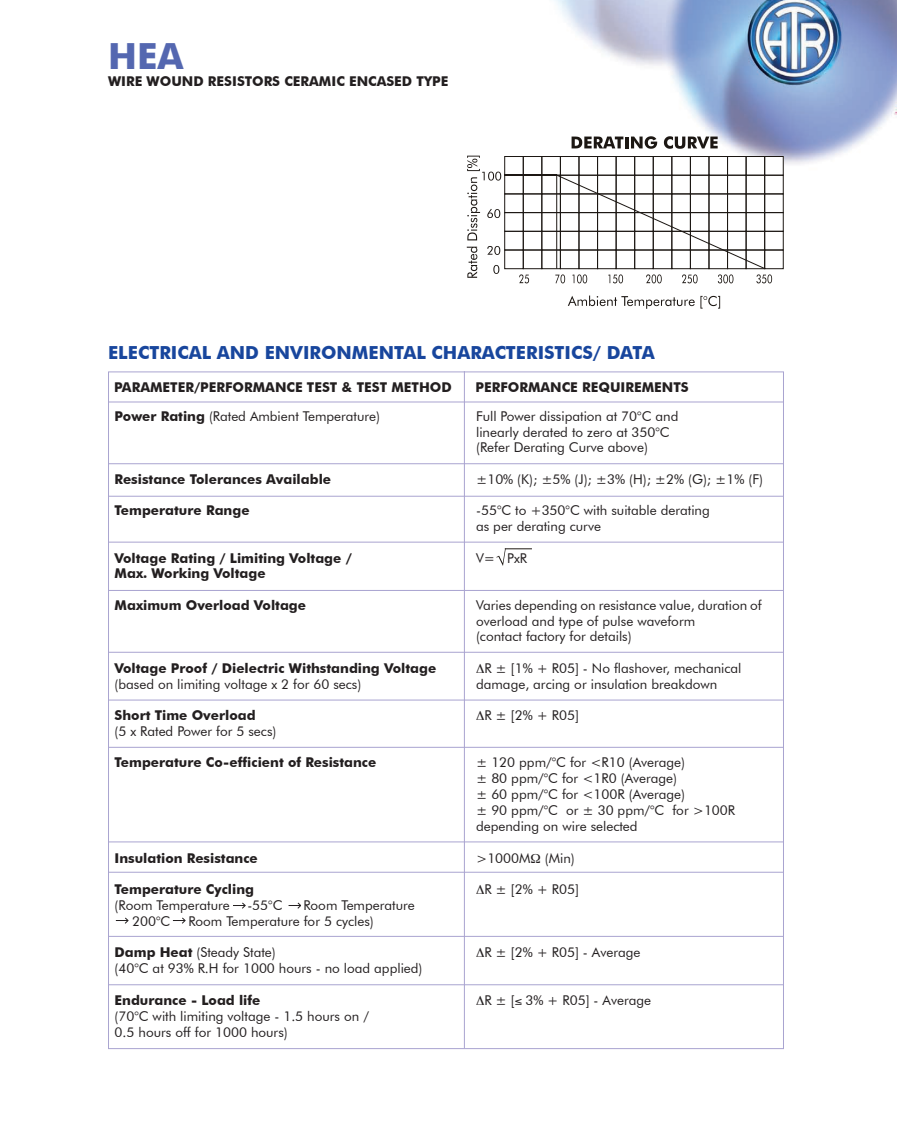
<style>
.page{position:relative;width:897px;height:1124px;background:#fff}
.page>*{position:absolute;margin:0;border:0;box-sizing:border-box;transform-origin:0 0}
.t1{font:700 36px "Futura BT";color:#5467b0}
.t2{font:700 18px "Futura BT";color:#18469d}
.t3{font:13.5px/15.8px "Futura BT";color:#231f20}
.t4{font:700 13.5px "Futura BT";color:#231f20}
.s1{font-weight:700}
</style>
<div class="page">
<img style="left:467px;top:0;width:429px;height:204px">
<hr style="left:464px;top:371px;width:1px;height:677px;background:#a9a4d0">
<hr style="left:108px;top:463px;width:675px;height:1px;background:#a9a4d0">
<hr style="left:108px;top:496px;width:675px;height:1px;background:#a9a4d0">
<hr style="left:108px;top:542px;width:675px;height:1px;background:#a9a4d0">
<hr style="left:108px;top:590px;width:675px;height:1px;background:#a9a4d0">
<svg style="left:496px;top:548px;width:35px;height:18px"></svg>
<hr style="left:108px;top:402px;width:675px;height:1px;background:#a9a4d0">
<hr style="left:108px;top:652px;width:675px;height:1px;background:#a9a4d0">
<hr style="left:108px;top:699px;width:675px;height:1px;background:#a9a4d0">
<hr style="left:108px;top:747px;width:675px;height:1px;background:#a9a4d0">
<hr style="left:108px;top:841px;width:675px;height:1px;background:#a9a4d0">
<hr style="left:108px;top:872px;width:675px;height:1px;background:#a9a4d0">
<hr style="left:108px;top:936px;width:675px;height:1px;background:#a9a4d0">
<hr style="left:108px;top:984px;width:675px;height:1px;background:#a9a4d0">
<svg style="left:519px;top:274px;width:10px;height:9px"></svg>
<svg style="left:487px;top:246px;width:13px;height:9px"></svg>
<svg style="left:466px;top:247px;width:11px;height:31px"></svg>
<svg style="left:467px;top:156px;width:34px;height:84px"></svg>
<svg style="left:567px;top:295px;width:127px;height:14px"></svg>
<svg style="left:700px;top:296px;width:19px;height:13px"></svg>
<svg style="left:571px;top:137px;width:52px;height:11px"></svg>
<svg style="left:624px;top:137px;width:4px;height:11px"></svg>
<svg style="left:630px;top:136px;width:26px;height:13px"></svg>
<svg style="left:663px;top:136px;width:54px;height:13px"></svg>
<svg style="left:493px;top:265px;width:6px;height:9px"></svg>
<div style="left:504px;top:156px;width:279px;height:113px;background:#fff"></div>
<div style="left:504px;top:156px;width:19px;height:20px;border:1px solid #1c1713"></div>
<div style="left:504px;top:175px;width:19px;height:19px;border:1px solid #1c1713"></div>
<div style="left:504px;top:193px;width:19px;height:20px;border:1px solid #1c1713"></div>
<div style="left:504px;top:212px;width:19px;height:20px;border:1px solid #1c1713"></div>
<div style="left:504px;top:231px;width:19px;height:19px;border:1px solid #1c1713"></div>
<div style="left:504px;top:250px;width:19px;height:19px;border:1px solid #1c1713"></div>
<div style="left:522px;top:156px;width:20px;height:20px;border:1px solid #1c1713"></div>
<div style="left:522px;top:175px;width:20px;height:19px;border:1px solid #1c1713"></div>
<div style="left:522px;top:193px;width:20px;height:20px;border:1px solid #1c1713"></div>
<div style="left:522px;top:212px;width:20px;height:20px;border:1px solid #1c1713"></div>
<div style="left:522px;top:231px;width:20px;height:19px;border:1px solid #1c1713"></div>
<div style="left:522px;top:250px;width:20px;height:19px;border:1px solid #1c1713"></div>
<div style="left:541px;top:156px;width:19px;height:20px;border:1px solid #1c1713"></div>
<div style="left:541px;top:175px;width:19px;height:19px;border:1px solid #1c1713"></div>
<div style="left:541px;top:193px;width:19px;height:20px;border:1px solid #1c1713"></div>
<div style="left:541px;top:212px;width:19px;height:20px;border:1px solid #1c1713"></div>
<div style="left:541px;top:231px;width:19px;height:19px;border:1px solid #1c1713"></div>
<div style="left:541px;top:250px;width:19px;height:19px;border:1px solid #1c1713"></div>
<div style="left:559px;top:156px;width:20px;height:20px;border:1px solid #1c1713"></div>
<div style="left:578px;top:156px;width:19px;height:20px;border:1px solid #1c1713"></div>
<div style="left:597px;top:156px;width:19px;height:20px;border:1px solid #1c1713"></div>
<div style="left:615px;top:156px;width:19px;height:20px;border:1px solid #1c1713"></div>
<div style="left:634px;top:156px;width:19px;height:20px;border:1px solid #1c1713"></div>
<div style="left:652px;top:156px;width:19px;height:20px;border:1px solid #1c1713"></div>
<div style="left:671px;top:156px;width:19px;height:20px;border:1px solid #1c1713"></div>
<div style="left:689px;top:156px;width:20px;height:20px;border:1px solid #1c1713"></div>
<div style="left:708px;top:156px;width:19px;height:20px;border:1px solid #1c1713"></div>
<div style="left:726px;top:156px;width:20px;height:20px;border:1px solid #1c1713"></div>
<div style="left:745px;top:156px;width:19px;height:20px;border:1px solid #1c1713"></div>
<div style="left:763px;top:156px;width:20px;height:20px;border:1px solid #1c1713"></div>
<div style="left:763px;top:175px;width:20px;height:19px;border:1px solid #1c1713"></div>
<div style="left:763px;top:193px;width:20px;height:20px;border:1px solid #1c1713"></div>
<div style="left:763px;top:212px;width:20px;height:20px;border:1px solid #1c1713"></div>
<div style="left:763px;top:231px;width:20px;height:19px;border:1px solid #1c1713"></div>
<div style="left:763px;top:250px;width:20px;height:19px;border:1px solid #1c1713"></div>
<svg style="left:555px;top:174px;width:216px;height:109px"></svg>
<hr style="left:556px;top:175px;width:1px;height:93px;background:#1c1713">
<hr style="left:504px;top:174px;width:52px;height:2px;background:#1c1713">
<svg style="left:233px;top:902px;width:13px;height:7px"></svg>
<svg style="left:288px;top:902px;width:13px;height:7px"></svg>
<svg style="left:173px;top:917px;width:13px;height:7px"></svg>
<svg style="left:116px;top:917px;width:13px;height:7px"></svg>
<h1 class="t1" style="left:108px;top:35px;width:77px">HEA</h1>
<p class="t4" style="left:108px;top:73px;width:341px">WIRE WOUND RESISTORS CERAMIC ENCASED TYPE</p>
<h2 class="t2" style="left:108px;top:342px;width:548px">ELECTRICAL AND ENVIRONMENTAL CHARACTERISTICS/ DATA</h2>
<p class="t4" style="left:114px;top:379px;width:339px">PARAMETER/PERFORMANCE TEST &amp; TEST METHOD</p>
<p class="t4" style="left:475px;top:379px;width:215px">PERFORMANCE REQUIREMENTS</p>
<p class="t3" style="left:114px;top:408px;width:267px"><span class="s1">Power Rating</span> (Rated Ambient Temperature)</p>
<p class="t3" style="left:476px;top:408px;width:204px">Full Power dissipation at 70°C and linearly derated to zero at 350°C (Refer Derating Curve above)</p>
<p class="t4" style="left:114px;top:471px;width:218px">Resistance Tolerances Available</p>
<p class="t3" style="left:476px;top:471px;width:288px">±10% (K); ±5% (J); ±3% (H); ±2% (G); ±1% (F)</p>
<p class="t4" style="left:114px;top:502px;width:136px">Temperature Range</p>
<p class="t3" style="left:476px;top:502px;width:235px">-55°C to +350°C with suitable derating as per derating curve</p>
<p class="t4" style="left:114px;top:550px;width:239px">Voltage Rating / Limiting Voltage /</p>
<p class="t3" style="left:476px;top:550px;width:52px">V= PxR</p>
<p class="t4" style="left:114px;top:565px;width:152px">Max. Working Voltage</p>
<p class="t4" style="left:114px;top:597px;width:193px">Maximum Overload Voltage</p>
<p class="t3" style="left:476px;top:597px;width:287px">Varies depending on resistance value, duration of overload and type of pulse waveform<br>(contact factory for details)</p>
<p class="t4" style="left:114px;top:660px;width:323px">Voltage Proof / Dielectric Withstanding Voltage</p>
<p class="t3" style="left:476px;top:660px;width:267px">∆R ± [1% + R05] - No flashover, mechanical</p>
<p class="t3" style="left:114px;top:676px;width:248px">(based on limiting voltage x 2 for 60 secs)</p>
<p class="t3" style="left:476px;top:676px;width:243px">damage, arcing or insulation breakdown</p>
<p class="t4" style="left:114px;top:707px;width:142px">Short Time Overload</p>
<p class="t3" style="left:476px;top:707px;width:104px">∆R ± [2% + R05]</p>
<p class="t3" style="left:114px;top:723px;width:163px">(5 x Rated Power for 5 secs)</p>
<p class="t4" style="left:114px;top:754px;width:263px">Temperature Co-efficient of Resistance</p>
<p class="t3" style="left:476px;top:754px;width:260px">± 120 ppm/°C for &lt;R10 (Average)<br>± 80 ppm/°C for &lt;1R0 (Average)<br>± 60 ppm/°C for &lt;100R (Average)<br>± 90 ppm/°C or ± 30 ppm/°C for &gt;100R depending on wire selected</p>
<p class="t4" style="left:114px;top:850px;width:145px">Insulation Resistance</p>
<p class="t3" style="left:476px;top:850px;width:100px">&gt;1000M (Min)</p>
<p class="t4" style="left:114px;top:881px;width:141px">Temperature Cycling</p>
<p class="t3" style="left:476px;top:881px;width:104px">∆R ± [2% + R05]</p>
<p class="t3" style="left:114px;top:897px;width:117px">(Room Temperature</p>
<p class="t3" style="left:247px;top:897px;width:37px">-55°C</p>
<p class="t3" style="left:303px;top:897px;width:113px">Room Temperature</p>
<p class="t3" style="left:132px;top:913px;width:40px">200°C</p>
<p class="t3" style="left:188px;top:913px;width:187px">Room Temperature for 5 cycles)</p>
<p class="t3" style="left:114px;top:944px;width:162px"><span class="s1">Damp Heat</span> (Steady State)</p>
<p class="t3" style="left:476px;top:944px;width:166px">∆R ± [2% + R05] - Average</p>
<p class="t3" style="left:114px;top:960px;width:309px">(40°C at 93% R.H for 1000 hours - no load applied)</p>
<p class="t4" style="left:114px;top:992px;width:147px">Endurance - Load life</p>
<p class="t3" style="left:476px;top:992px;width:176px">∆R ± [≤ 3% + R05] - Average</p>
<p class="t3" style="left:114px;top:1008px;width:256px">(70°C with limiting voltage - 1.5 hours on /<br>0.5 hours off for 1000 hours)</p>
</div>
